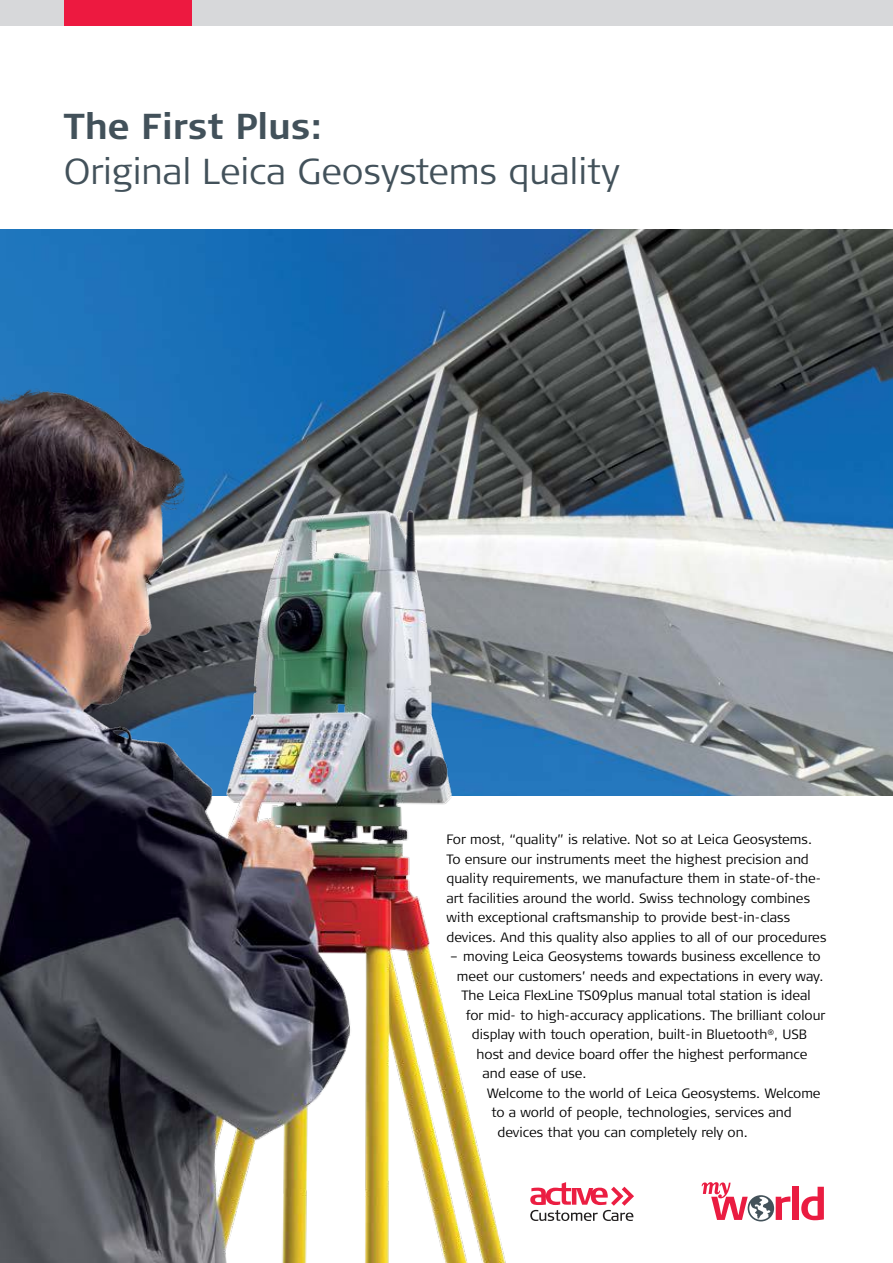
<style>
.page{position:relative;width:893px;height:1263px;background:#fff}
.page>*{position:absolute;margin:0;border:0;box-sizing:border-box;transform-origin:0 0}
.t1{font:300 36px "Signa Column";color:#42515a}
.t2{font:700 36px "Signa Column";color:#42515a}
.t3{font:300 13.5px/19.5px "Signa Column";color:#000}
</style>
<div class="page">
<div style="left:0;top:0;width:893px;height:26px;background:#d7d8da"></div>
<img style="left:0;top:230px;width:893px;height:565px">
<div style="left:64px;top:0;width:128px;height:26px;background:#ed1940"></div>
<img style="left:0;top:369px;width:510px;height:894px">
<svg style="left:530px;top:1182px;width:104px;height:39px"></svg>
<div style="left:793px;top:1187px;width:6px;height:33px;background:#ea1c41"></div>
<svg style="left:801px;top:1187px;width:23px;height:33px"></svg>
<svg style="left:702px;top:1182px;width:88px;height:39px"></svg>
<h1 class="t2" style="left:64px;top:104px;width:260px">The First Plus:</h1>
<h1 class="t1" style="left:64px;top:149px;width:557px">Original Leica Geosystems quality</h1>
<p class="t3" style="left:446px;top:830px;width:382px">For most, “quality” is relative. Not so at Leica Geosystems.<br>To ensure our instruments meet the highest precision and quality requirements, we manufacture them in state-of-the&shy;art facilities around the world. Swiss technology combines with exceptional craftsmanship to provide best-in-class devices. And this quality also applies to all of our procedures</p>
<p class="t3" style="left:451px;top:947px;width:371px">– moving Leica Geosystems towards business excellence to</p>
<p class="t3" style="left:457px;top:966px;width:368px">meet our customers’ needs and expectations in every way.</p>
<p class="t3" style="left:461px;top:986px;width:351px">The Leica FlexLine TS09plus manual total station is ideal</p>
<p class="t3" style="left:466px;top:1005px;width:361px">for mid- to high-accuracy applications. The brilliant colour</p>
<p class="t3" style="left:472px;top:1025px;width:337px">display with touch operation, built-in Bluetooth<sup>®</sup>, USB</p>
<p class="t3" style="left:476px;top:1044px;width:332px">host and device board offer the highest performance</p>
<p class="t3" style="left:482px;top:1064px;width:106px">and ease of use.</p>
<p class="t3" style="left:487px;top:1083px;width:335px">Welcome to the world of Leica Geosystems. Welcome</p>
<p class="t3" style="left:491px;top:1103px;width:302px">to a world of people, technologies, services and</p>
<p class="t3" style="left:497px;top:1122px;width:252px">devices that you can completely rely on.</p>
</div>
